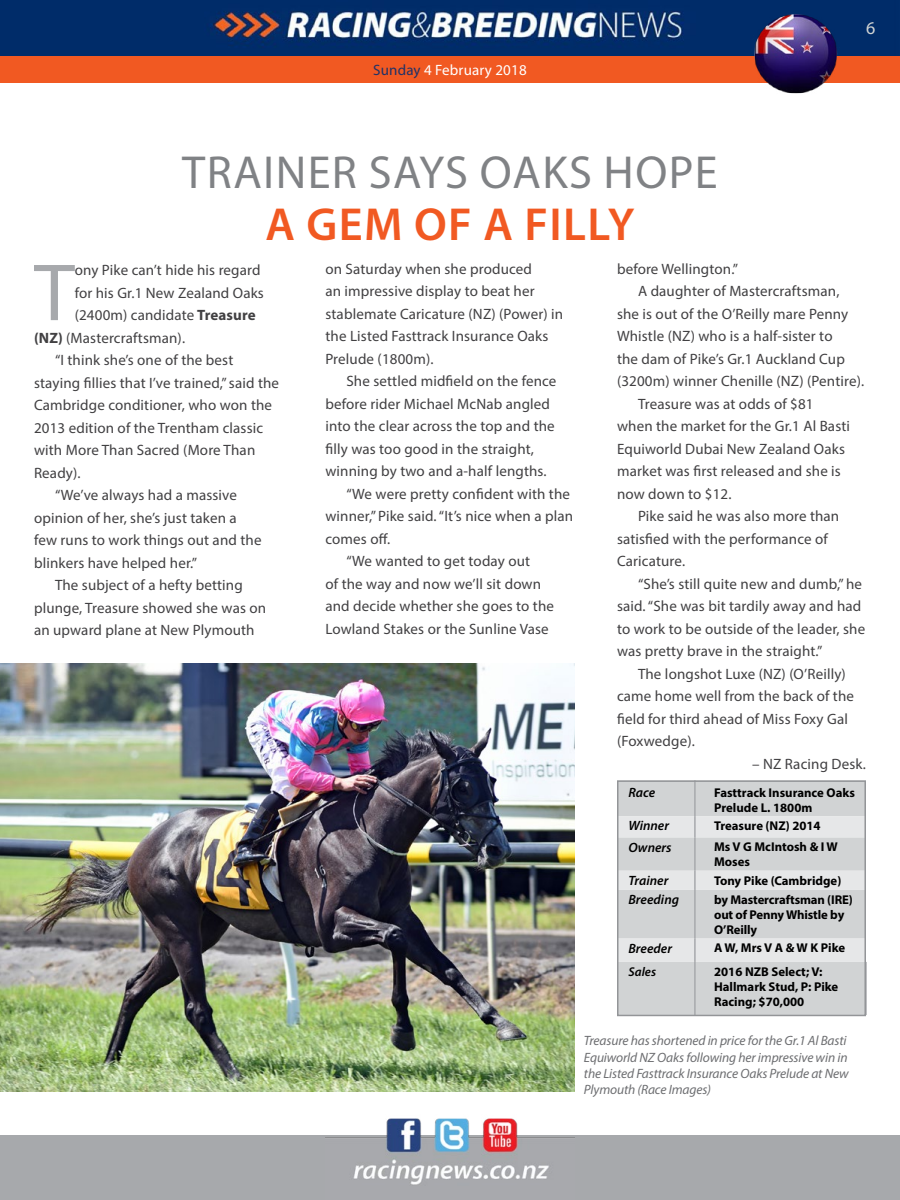
<style>
.page{position:relative;width:900px;height:1200px;background:#fff}
.page>*{position:absolute;margin:0;border:0;box-sizing:border-box;transform-origin:0 0}
.t1{font:81.75px "Myriad Pro";color:#a7a9ac}
.t2{font:46.5px "Myriad Pro";letter-spacing:.03em;color:#808285}
.t3{font:600 46.5px "Myriad Pro";letter-spacing:.03em;color:#f15922}
.t4{font:18px "Myriad Pro";color:#d1d4d4}
.t5{font:15px/22.5px "Myriad Pro";letter-spacing:.01em;color:#414042}
.t6{font:15px "Myriad Pro";letter-spacing:.01em;color:#fff}
.t7{font:italic 13.5px/16.2px "Myriad Pro";letter-spacing:-.01em;color:#6d6e71}
.t8{font:italic 600 13.5px "Myriad Pro";color:#000}
.t9{font:700 12.75px/15.3px "Myriad Pro";color:#000}
.t10{font:italic 600 12.75px "Myriad Pro";color:#000}
.s1{color:#203267}
.s2{font-weight:700}
</style>
<div class="page">
<div style="left:0;top:1136px;width:900px;height:64px;background:#a7a9ac"></div>
<img style="left:325px;top:1118px;width:250px;height:67px">
<div style="left:0;top:56px;width:900px;height:27px;background:#f15922"></div>
<img style="left:0;top:0;width:900px;height:56px">
<img style="left:752px;top:12px;width:88px;height:82px">
<img style="left:0;top:663px;width:575px;height:429px">
<div style="left:620px;top:783px;width:243px;height:230px;background:#d1d3d4"></div>
<hr style="left:694px;top:780px;width:2px;height:36px;background:#a7a9ac">
<svg style="left:620px;top:816px;width:243px;height:146px;background:#dadbdc"></svg>
<hr style="left:694px;top:890px;width:2px;height:49px;background:#a7a9ac">
<hr style="left:694px;top:939px;width:2px;height:23px;background:#a7a9ac">
<hr style="left:694px;top:962px;width:2px;height:53px;background:#a7a9ac">
<hr style="left:865px;top:962px;width:2px;height:53px;background:#a7a9ac">
<div style="left:617px;top:780px;width:249px;height:236px;border:2px solid #939598"></div>
<p class="t6" style="left:373px;top:61px;width:155px"><span class="s1">Sunday</span> 4 February 2018</p>
<h2 class="t2" style="left:182px;top:144px;width:50px">Trainer</h2>
<h2 class="t2" style="left:369px;top:144px;width:25px">says</h2>
<h2 class="t2" style="left:480px;top:144px;width:153px">Oaks hope</h2>
<h2 class="t3" style="left:265px;top:195px;width:371px">A GEM OF A FI LLY</h2>
<p class="t4" style="left:866px;top:17px;width:11px">6</p>
<h1 class="t1" style="left:34px;top:242px;width:42px">T</h1>
<p class="t5" style="left:75px;top:259px;width:187px">ony Pike can’t hide his regard</p>
<p class="t5" style="left:75px;top:281px;width:191px">for his Gr.1 New Zealand Oaks</p>
<p class="t5" style="left:75px;top:304px;width:183px">(2400m) candidate <span class="s2">Treasure</span></p>
<p class="t5" style="left:34px;top:326px;width:153px"><span class="s2">(NZ)</span> (Mastercraftsman).</p>
<p class="t5" style="left:55px;top:349px;width:180px">“I think she’s one of the best</p>
<p class="t5" style="left:34px;top:371px;width:247px">staying fillies that I’ve trained,” said the</p>
<p class="t5" style="left:34px;top:394px;width:240px">Cambridge conditioner, who won the</p>
<p class="t5" style="left:34px;top:416px;width:231px">2013 edition of the Trentham classic</p>
<p class="t5" style="left:34px;top:439px;width:223px">with More Than Sacred (More Than</p>
<p class="t5" style="left:34px;top:461px;width:48px">Ready).</p>
<p class="t5" style="left:55px;top:484px;width:183px">“We’ve always had a massive</p>
<p class="t5" style="left:34px;top:506px;width:204px">opinion of her, she’s just taken a</p>
<p class="t5" style="left:34px;top:529px;width:229px">few runs to work things out and the</p>
<p class="t5" style="left:34px;top:551px;width:165px">blinkers have helped her.”</p>
<p class="t5" style="left:55px;top:574px;width:189px">The subject of a hefty betting</p>
<p class="t5" style="left:34px;top:596px;width:234px">plunge, Treasure showed she was on</p>
<p class="t5" style="left:34px;top:619px;width:222px">an upward plane at New Plymouth</p>
<p class="t5" style="left:325px;top:257px;width:239px">on Saturday when she produced<br>an impressive display to beat her stablemate Caricature (NZ) (Power) in the Listed Fasttrack Insurance Oaks<br>Prelude (1800m).</p>
<p class="t5" style="left:346px;top:370px;width:212px">She settled midfield on the fence</p>
<p class="t5" style="left:325px;top:392px;width:226px">before rider Michael McNab angled</p>
<p class="t5" style="left:325px;top:415px;width:231px">into the clear across the top and the</p>
<p class="t5" style="left:325px;top:437px;width:210px">filly was too good in the straight,</p>
<p class="t5" style="left:325px;top:460px;width:223px">winning by two and a-half lengths.</p>
<p class="t5" style="left:346px;top:482px;width:225px">“We were pretty confident with the</p>
<p class="t5" style="left:325px;top:505px;width:249px">winner,” Pike said. “It’s nice when a plan</p>
<p class="t5" style="left:325px;top:527px;width:66px">comes off.</p>
<p class="t5" style="left:346px;top:550px;width:185px">“We wanted to get today out</p>
<p class="t5" style="left:325px;top:572px;width:217px">of the way and now we’ll sit down</p>
<p class="t5" style="left:325px;top:595px;width:230px">and decide whether she goes to the</p>
<p class="t5" style="left:325px;top:617px;width:225px">Lowland Stakes or the Sunline Vase</p>
<p class="t5" style="left:617px;top:257px;width:123px">before Wellington.”</p>
<p class="t5" style="left:638px;top:280px;width:203px">A daughter of Mastercraftsman,</p>
<p class="t5" style="left:617px;top:302px;width:233px">she is out of the O’Reilly mare Penny</p>
<p class="t5" style="left:617px;top:325px;width:217px">Whistle (NZ) who is a half-sister to</p>
<p class="t5" style="left:617px;top:347px;width:229px">the dam of Pike’s Gr.1 Auckland Cup</p>
<p class="t5" style="left:617px;top:370px;width:249px">(3200m) winner Chenille (NZ) (Pentire).</p>
<p class="t5" style="left:638px;top:392px;width:177px">Treasure was at odds of $81</p>
<p class="t5" style="left:617px;top:415px;width:235px">when the market for the Gr.1 Al Basti</p>
<p class="t5" style="left:617px;top:437px;width:229px">Equiworld Dubai New Zealand Oaks</p>
<p class="t5" style="left:617px;top:460px;width:225px">market was first released and she is</p>
<p class="t5" style="left:617px;top:482px;width:116px">now down to $12.</p>
<p class="t5" style="left:638px;top:505px;width:203px">Pike said he was also more than</p>
<p class="t5" style="left:617px;top:527px;width:212px">satisfied with the performance of</p>
<p class="t5" style="left:617px;top:550px;width:70px">Caricature.</p>
<p class="t5" style="left:638px;top:572px;width:226px">“She’s still quite new and dumb,” he</p>
<p class="t5" style="left:617px;top:595px;width:246px">said. “She was bit tardily away and had</p>
<p class="t5" style="left:617px;top:617px;width:250px">to work to be outside of the leader, she</p>
<p class="t5" style="left:617px;top:640px;width:207px">was pretty brave in the straight.”</p>
<p class="t5" style="left:638px;top:662px;width:209px">The longshot Luxe (NZ) (O’Reilly)</p>
<p class="t5" style="left:617px;top:685px;width:239px">came home well from the back of the</p>
<p class="t5" style="left:617px;top:707px;width:233px">field for third ahead of Miss Foxy Gal</p>
<p class="t5" style="left:617px;top:730px;width:79px">(Foxwedge).</p>
<p class="t5" style="left:752px;top:752px;width:115px">– NZ Racing Desk.</p>
<p class="t8" style="left:629px;top:784px;width:28px">Race</p>
<p class="t9" style="left:714px;top:784px;width:142px">Fasttrack Insurance Oaks<br>Prelude L. 1800m</p>
<p class="t8" style="left:629px;top:817px;width:42px">Winner</p>
<p class="t9" style="left:714px;top:818px;width:108px">Treasure (NZ) 2014</p>
<p class="t8" style="left:629px;top:839px;width:45px">Owners</p>
<p class="t9" style="left:714px;top:839px;width:125px">Ms V G McIntosh &amp; I W<br>Moses</p>
<p class="t8" style="left:629px;top:872px;width:41px">Trainer</p>
<p class="t9" style="left:714px;top:872px;width:129px">Tony Pike (Cambridge)</p>
<p class="t8" style="left:629px;top:891px;width:52px">Breeding</p>
<p class="t9" style="left:714px;top:891px;width:140px">by Mastercraftsman (IRE) out of Penny Whistle by<br>O’Reilly</p>
<p class="t8" style="left:629px;top:940px;width:45px">Breeder</p>
<p class="t9" style="left:714px;top:940px;width:133px">A W, Mrs V A &amp; W K Pike</p>
<p class="t10" style="left:629px;top:963px;width:29px">Sales</p>
<p class="t9" style="left:714px;top:963px;width:126px">2016 NZB Select; V:<br>Hallmark Stud, P: Pike<br>Racing; $70,000</p>
<p class="t7" style="left:584px;top:1033px;width:266px">Treasure has shortened in price for the Gr.1 Al Basti Equiworld NZ Oaks following her impressive win in the Listed Fasttrack Insurance Oaks Prelude at New Plymouth (Race Images)</p>
</div>
